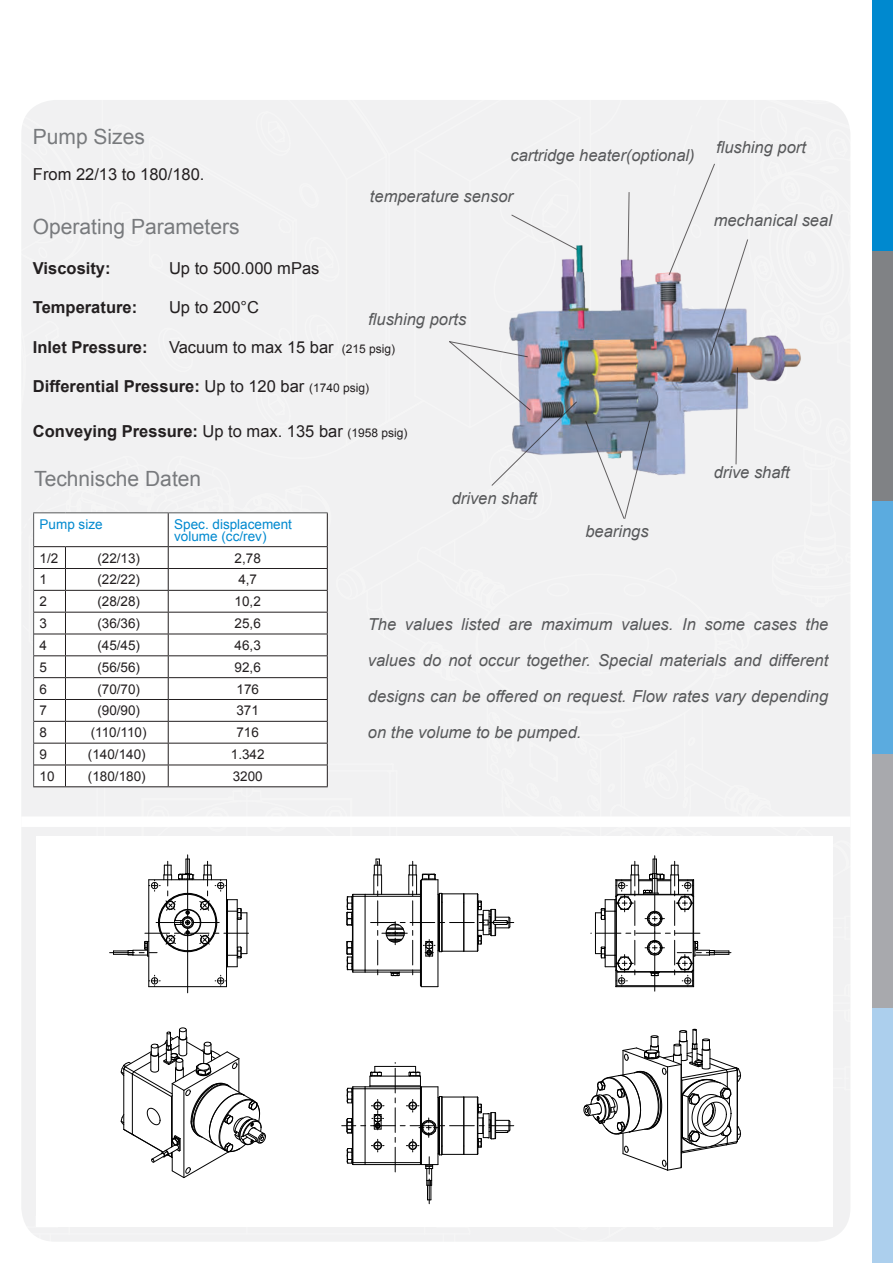
<style>
.page{position:relative;width:893px;height:1263px;background:#fff}
.page>*{position:absolute;margin:0;border:0;box-sizing:border-box;transform-origin:0 0}
.t1{font:21px "Arial";color:#787a7d}
.t2{font:italic 16.5px/36px "Arial";color:#57585a;text-align:justify}
.t3{font:700 16.5px "Arial";color:#231f20}
.t4{font:16.5px "Arial";color:#231f20}
.t5{font:13.5px "Arial";color:#231f20}
.t6{font:13.5px/12px "Arial";color:#0089cf}
.s1{font-size:12px}
.s2{font-weight:400}
.s3{font-weight:400;font-size:12px}
</style>
<div class="page">
<div style="left:872px;top:0;width:21px;height:257px;background:#0089cf"></div>
<div style="left:872px;top:251px;width:21px;height:253px;background:#808285"></div>
<div style="left:872px;top:501px;width:21px;height:256px;background:#5babdf"></div>
<div style="left:872px;top:754px;width:21px;height:259px;background:#a8a9ad"></div>
<div style="left:872px;top:1008px;width:21px;height:255px;background:#accfed"></div>
<svg style="left:720px;top:1145px;width:130px;height:97px"></svg>
<div style="left:23px;top:786px;width:48px;height:448px;background:#f1f1f2"></div>
<div style="left:34px;top:789px;width:264px;height:453px;background:#f1f1f2"></div>
<div style="left:71px;top:787px;width:227px;height:448px;background:#f1f1f2"></div>
<div style="left:298px;top:100px;width:422px;height:1142px;background:#f1f1f2"></div>
<svg style="left:590px;top:750px;width:260px;height:395px"></svg>
<div style="left:328px;top:455px;width:522px;height:295px;background:#f1f1f2"></div>
<img style="left:499px;top:238px;width:313px;height:256px">
<svg style="left:627px;top:191px;width:3px;height:70px"></svg>
<div style="left:511px;top:214px;width:67px;height:36px;background:#f1f1f2"></div>
<svg style="left:448px;top:340px;width:130px;height:146px"></svg>
<svg style="left:585px;top:420px;width:65px;height:100px"></svg>
<svg style="left:21px;top:101px;width:307px;height:685px"></svg>
<hr style="left:33px;top:786px;width:32px;height:1px;background:#231f20">
<hr style="left:65px;top:786px;width:103px;height:1px;background:#231f20">
<hr style="left:168px;top:786px;width:160px;height:1px;background:#231f20">
<div style="left:36px;top:836px;width:796px;height:390px;background:#fff"></div>
<svg style="left:120px;top:1027px;width:146px;height:152px"></svg>
<svg style="left:583px;top:1028px;width:158px;height:143px"></svg>
<svg style="left:346px;top:859px;width:168px;height:129px"></svg>
<svg style="left:342px;top:1062px;width:172px;height:142px"></svg>
<hr style="left:654px;top:953px;width:1px;height:38px;background:#000">
<hr style="left:654px;top:856px;width:1px;height:58px;background:#000">
<svg style="left:591px;top:859px;width:140px;height:129px"></svg>
<hr style="left:226px;top:880px;width:1px;height:107px;background:#000">
<hr style="left:149px;top:986px;width:77px;height:1px;background:#000">
<hr style="left:148px;top:880px;width:1px;height:107px;background:#000">
<svg style="left:149px;top:975px;width:11px;height:12px"></svg>
<svg style="left:215px;top:975px;width:11px;height:12px"></svg>
<hr style="left:187px;top:855px;width:1px;height:63px;background:#000">
<hr style="left:187px;top:927px;width:1px;height:66px;background:#000">
<svg style="left:110px;top:859px;width:139px;height:108px"></svg>
<div style="left:21px;top:816px;width:829px;height:11px;background:#fff"></div>
<svg style="left:668px;top:100px;width:182px;height:256px"></svg>
<svg style="left:735px;top:367px;width:3px;height:98px"></svg>
<p class="t1" style="left:33px;top:129px;width:114px">Pump Sizes</p>
<p class="t4" style="left:33px;top:163px;width:173px">From 22/13 to 180/180.</p>
<p class="t1" style="left:33px;top:219px;width:208px">Operating Parameters</p>
<p class="t3" style="left:33px;top:262px;width:79px">Viscosity:</p>
<p class="t4" style="left:169px;top:262px;width:152px">Up to 500.000 mPas</p>
<p class="t3" style="left:33px;top:301px;width:106px">Temperature:</p>
<p class="t4" style="left:169px;top:301px;width:92px">Up to 200°C</p>
<p class="t3" style="left:33px;top:341px;width:116px">Inlet Pressure:</p>
<p class="t4" style="left:169px;top:336px;width:228px">Vacuum to max 15 bar <span class="s1">(215 psig)</span></p>
<p class="t3" style="left:33px;top:380px;width:338px">Differential Pressure: <span class="s2">Up to 120 bar</span> <span class="s3">(1740 psig)</span></p>
<p class="t3" style="left:33px;top:425px;width:376px">Conveying Pressure: <span class="s2">Up to max. 135 bar</span> <span class="s3">(1958 psig)</span></p>
<p class="t2" style="left:510px;top:139px;width:186px">cartridge heater(optional)</p>
<p class="t2" style="left:716px;top:130px;width:91px">flushing port</p>
<p class="t2" style="left:370px;top:180px;width:145px">temperature sensor</p>
<p class="t2" style="left:714px;top:204px;width:120px">mechanical seal</p>
<p class="t2" style="left:368px;top:301px;width:100px">flushing ports</p>
<p class="t1" style="left:34px;top:465px;width:168px">Technische Daten</p>
<p class="t6" style="left:40px;top:519px;width:65px">Pump size</p>
<p class="t6" style="left:174px;top:518px;width:119px">Spec. displacement volume (cc/rev)</p>
<p class="t5" style="left:40px;top:549px;width:20px">1/2</p>
<p class="t5" style="left:97px;top:549px;width:44px">(22/13)</p>
<p class="t5" style="left:235px;top:549px;width:28px">2,78</p>
<p class="t5" style="left:40px;top:574px;width:9px">1</p>
<p class="t5" style="left:97px;top:571px;width:44px">(22/22)</p>
<p class="t5" style="left:238px;top:571px;width:20px">4,7</p>
<p class="t5" style="left:40px;top:593px;width:9px">2</p>
<p class="t5" style="left:97px;top:593px;width:44px">(28/28)</p>
<p class="t5" style="left:235px;top:593px;width:28px">10,2</p>
<p class="t5" style="left:40px;top:614px;width:9px">3</p>
<p class="t5" style="left:97px;top:614px;width:44px">(36/36)</p>
<p class="t5" style="left:235px;top:614px;width:28px">25,6</p>
<p class="t5" style="left:40px;top:636px;width:9px">4</p>
<p class="t5" style="left:97px;top:636px;width:44px">(45/45)</p>
<p class="t5" style="left:235px;top:636px;width:28px">46,3</p>
<p class="t5" style="left:40px;top:658px;width:9px">5</p>
<p class="t5" style="left:97px;top:658px;width:44px">(56/56)</p>
<p class="t5" style="left:235px;top:658px;width:28px">92,6</p>
<p class="t5" style="left:40px;top:680px;width:9px">6</p>
<p class="t5" style="left:97px;top:680px;width:44px">(70/70)</p>
<p class="t5" style="left:236px;top:680px;width:24px">176</p>
<p class="t5" style="left:40px;top:702px;width:9px">7</p>
<p class="t5" style="left:97px;top:702px;width:44px">(90/90)</p>
<p class="t5" style="left:236px;top:702px;width:24px">371</p>
<p class="t5" style="left:40px;top:724px;width:9px">8</p>
<p class="t5" style="left:91px;top:724px;width:57px">(110/110)</p>
<p class="t5" style="left:236px;top:724px;width:24px">716</p>
<p class="t5" style="left:40px;top:745px;width:9px">9</p>
<p class="t5" style="left:88px;top:745px;width:59px">(140/140)</p>
<p class="t5" style="left:231px;top:745px;width:35px">1.342</p>
<p class="t5" style="left:40px;top:767px;width:17px">10</p>
<p class="t5" style="left:88px;top:767px;width:59px">(180/180)</p>
<p class="t5" style="left:233px;top:767px;width:32px">3200</p>
<p class="t2" style="left:452px;top:482px;width:87px">driven shaft</p>
<p class="t2" style="left:585px;top:514px;width:65px">bearings</p>
<p class="t2" style="left:714px;top:456px;width:78px">drive shaft</p>
<p class="t2" style="left:368px;top:608px;width:462px">The values listed are maximum values. In some cases the values do not occur together. Special materials and different designs can be offered on request. Flow rates vary depending on the volume to be pumped.</p>
</div>
